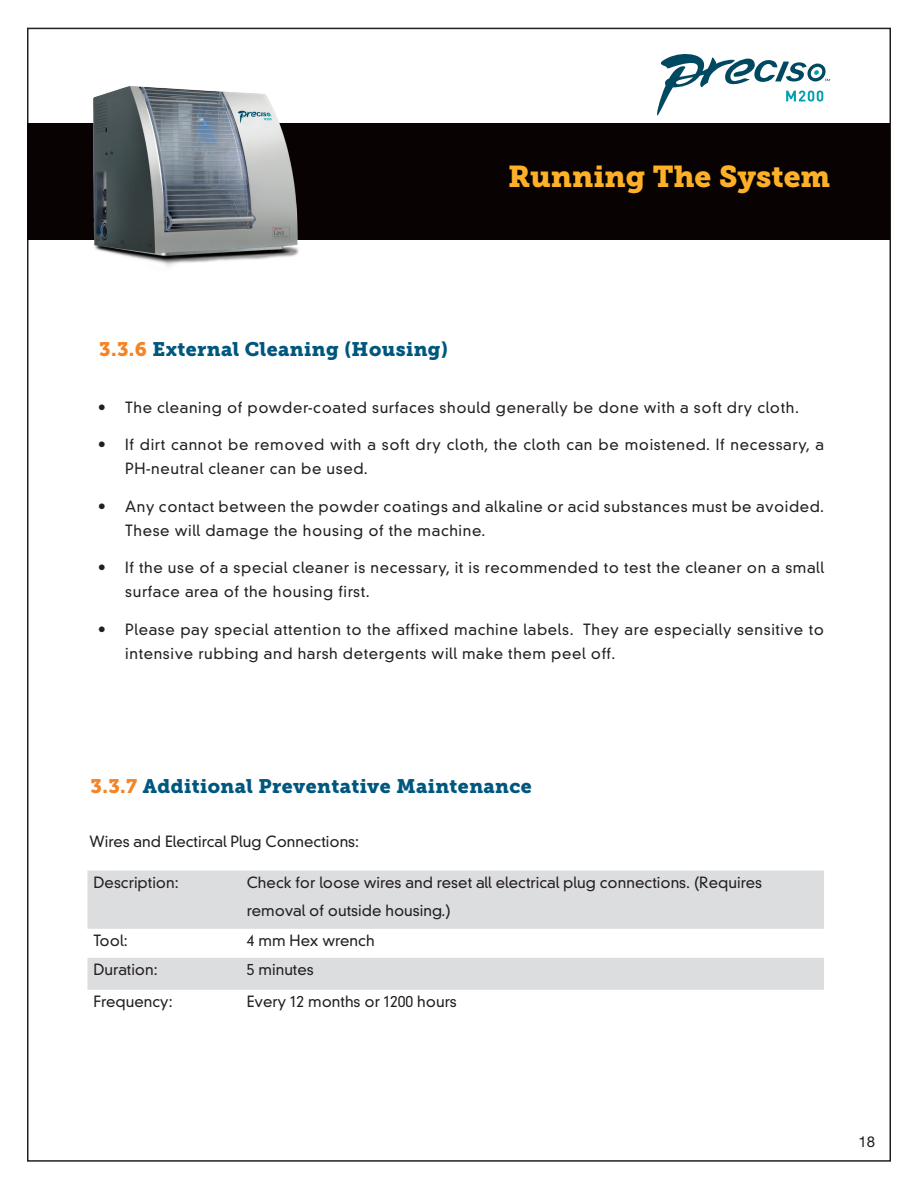
<style>
.page{position:relative;width:918px;height:1188px;background:#fff}
.page>*{position:absolute;margin:0;border:0;box-sizing:border-box;transform-origin:0 0}
.t1{font:30px "Museo Slab 900";color:#feb127}
.t2{font:19.5px "Museo Slab 900";letter-spacing:.02em;color:#00577d}
.t3{font:300 15px/24px "DIN Neuzeit Grotesk Std";letter-spacing:.04em;color:#231f20}
.t4{font:300 15px/28.5px "DIN Neuzeit Grotesk Std";color:#231f20}
.t5{font:15px "Helvetica Neue LT Pro";color:#231f20}
.s1{color:#f58427}
</style>
<div class="page">
<div style="left:27px;top:123px;width:862px;height:117px;background:#080302"></div>
<img style="left:93px;top:86px;width:206px;height:181px">
<svg style="left:657px;top:54px;width:173px;height:62px"></svg>
<svg style="left:87px;top:870px;width:737px;height:120px;fill:#dcdddf"></svg>
<p class="t1" style="left:508px;top:159px;width:324px">Running The System</p>
<p class="t2" style="left:99px;top:338px;width:350px"><span class="s1">3.3.6</span> External Cleaning (Housing)</p>
<p class="t3" style="left:98px;top:395px;width:702px">• The cleaning of powder-coated surfaces should generally be done with a soft dry cloth.</p>
<p class="t3" style="left:125px;top:433px;width:700px;text-indent:-27px">• If dirt cannot be removed with a soft dry cloth, the cloth can be moistened. If necessary, a<br>PH-neutral cleaner can be used.</p>
<p class="t3" style="left:125px;top:494px;width:700px;text-indent:-27px">• Any contact between the powder coatings and alkaline or acid substances must be avoided.<br>These will damage the housing of the machine.</p>
<p class="t3" style="left:125px;top:556px;width:700px;text-indent:-27px">• If the use of a special cleaner is necessary, it is recommended to test the cleaner on a small surface area of the housing first.</p>
<p class="t3" style="left:125px;top:617px;width:700px;text-indent:-27px">• Please pay special attention to the affixed machine labels. They are especially sensitive to intensive rubbing and harsh detergents will make them peel off.</p>
<p class="t2" style="left:91px;top:775px;width:443px"><span class="s1">3.3.7</span> Additional Preventative Maintenance</p>
<p class="t4" style="left:90px;top:828px;width:271px">Wires and Electircal Plug Connections:</p>
<p class="t4" style="left:93px;top:868px;width:87px">Description:</p>
<p class="t4" style="left:247px;top:868px;width:517px">Check for loose wires and reset all electrical plug connections. (Requires removal of outside housing.)</p>
<p class="t3" style="left:93px;top:929px;width:36px">Tool:</p>
<p class="t4" style="left:247px;top:927px;width:129px">4 mm Hex wrench</p>
<p class="t4" style="left:93px;top:956px;width:66px">Duration:</p>
<p class="t4" style="left:247px;top:956px;width:68px">5 minutes</p>
<p class="t4" style="left:93px;top:988px;width:81px">Frequency:</p>
<p class="t4" style="left:247px;top:988px;width:211px">Every 12 months or 1200 hours</p>
<p class="t5" style="left:859px;top:1132px;width:18px">18</p>
</div>
